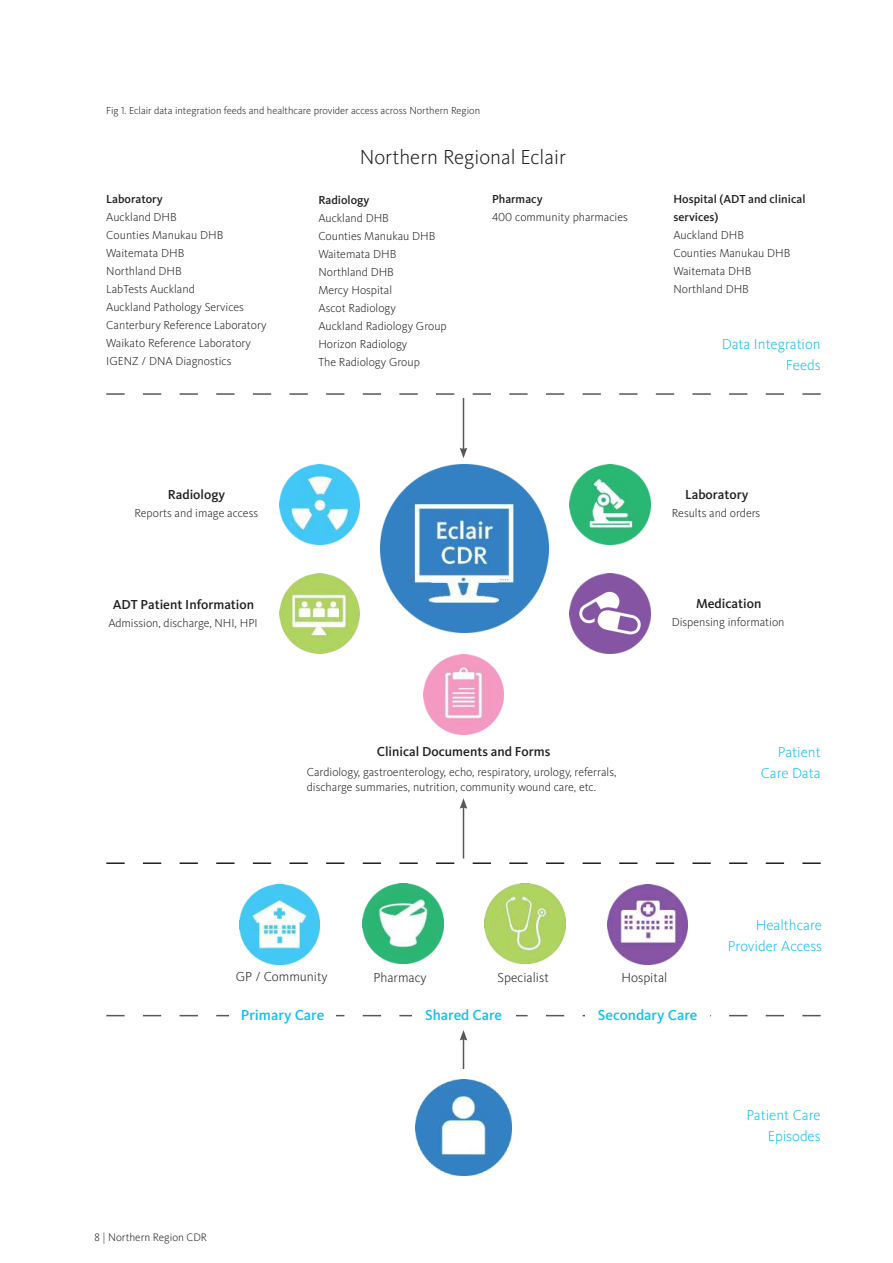
<style>
.page{position:relative;width:893px;height:1263px;background:#fff}
.page>*{position:absolute;margin:0;border:0;box-sizing:border-box;transform-origin:0 0}
.t1{font:300 21px "Kievit Pro";color:#231f20}
.t2{font:300 15px/21px "Kievit Pro";color:#15c0f2;text-align:right}
.t3{font:500 15px "Kievit Pro";color:#15c0f2}
.t4{font:500 13.5px "Kievit Pro";color:#231f20}
.t5{font:300 13.5px "Kievit Pro";color:#231f20}
.t6{font:300 12px/18px "Kievit Pro";color:#231f20}
.t7{font:500 12px/18px "Kievit Pro";color:#231f20}
.t8{font:300 11.25px "Kievit Pro";color:#231f20}
.t9{font:300 10.5px "Kievit Pro";color:#231f20}
</style>
<div class="page">
<svg style="left:106px;top:1015px;width:715px;height:1px"></svg>
<hr style="left:463px;top:398px;width:1px;height:52px;background:#57585a">
<svg style="left:460px;top:448px;width:7px;height:10px"></svg>
<img style="left:423px;top:654px;width:81px;height:81px">
<img style="left:381px;top:465px;width:167px;height:167px">
<img style="left:570px;top:464px;width:80px;height:81px">
<img style="left:570px;top:574px;width:80px;height:80px">
<img style="left:279px;top:574px;width:81px;height:80px">
<img style="left:279px;top:464px;width:81px;height:81px">
<div style="left:230px;top:1009px;width:106px;height:18px;background:#fff"></div>
<div style="left:586px;top:1008px;width:124px;height:20px;background:#fff"></div>
<div style="left:412px;top:1009px;width:103px;height:18px;background:#fff"></div>
<img style="left:239px;top:884px;width:81px;height:80px">
<img style="left:415px;top:1079px;width:97px;height:97px">
<img style="left:607px;top:884px;width:81px;height:80px">
<img style="left:363px;top:884px;width:80px;height:80px">
<img style="left:485px;top:884px;width:80px;height:80px">
<hr style="left:463px;top:806px;width:1px;height:52px;background:#57585a">
<svg style="left:460px;top:798px;width:7px;height:11px"></svg>
<svg style="left:106px;top:393px;width:715px;height:2px"></svg>
<svg style="left:106px;top:862px;width:715px;height:2px"></svg>
<hr style="left:463px;top:1038px;width:1px;height:31px;background:#57585a">
<svg style="left:460px;top:1030px;width:7px;height:10px"></svg>
<p class="t9" style="left:106px;top:105px;width:375px">Fig 1. Eclair data integration feeds and healthcare provider access across Northern Region</p>
<h1 class="t1" style="left:360px;top:144px;width:208px">Northern Regional Eclair</h1>
<p class="t7" style="left:106px;top:190px;width:58px">Laboratory</p>
<p class="t6" style="left:106px;top:208px;width:162px">Auckland DHB<br>Counties Manukau DHB<br>Waitemata DHB<br>Northland DHB<br>LabTests Auckland<br>Auckland Pathology Services<br>Canterbury Reference Laboratory<br>Waikato Reference Laboratory<br>IGENZ / DNA Diagnostics</p>
<p class="t7" style="left:492px;top:190px;width:52px">Pharmacy</p>
<p class="t6" style="left:492px;top:208px;width:137px">400 community pharmacies</p>
<p class="t7" style="left:318px;top:190px;width:53px">Radiology</p>
<p class="t6" style="left:318px;top:209px;width:130px">Auckland DHB<br>Counties Manukau DHB<br>Waitemata DHB<br>Northland DHB<br>Mercy Hospital<br>Ascot Radiology<br>Auckland Radiology Group<br>Horizon Radiology<br>The Radiology Group</p>
<p class="t7" style="left:673px;top:190px;width:134px">Hospital (ADT and clinical services)</p>
<p class="t6" style="left:673px;top:226px;width:119px">Auckland DHB<br>Counties Manukau DHB<br>Waitemata DHB<br>Northland DHB</p>
<p class="t2" style="left:722px;top:334px;width:100px">Data Integration<br>Feeds</p>
<p class="t4" style="left:168px;top:486px;width:59px">Radiology</p>
<p class="t6" style="left:135px;top:504px;width:125px">Reports and image access</p>
<p class="t4" style="left:113px;top:597px;width:143px">ADT Patient Information</p>
<p class="t6" style="left:108px;top:614px;width:151px">Admission, discharge, NHI, HPI</p>
<p class="t4" style="left:377px;top:744px;width:175px">Clinical Documents and Forms</p>
<p class="t6" style="left:307px;top:764px;width:311px;line-height:15px">Cardiology, gastroenterology, echo, respiratory, urology, referrals, discharge summaries, nutrition, community wound care, etc.</p>
<p class="t4" style="left:685px;top:487px;width:65px">Laboratory</p>
<p class="t6" style="left:672px;top:504px;width:90px">Results and orders</p>
<p class="t4" style="left:696px;top:596px;width:67px">Medication</p>
<p class="t6" style="left:672px;top:613px;width:114px">Dispensing information</p>
<p class="t2" style="left:761px;top:742px;width:62px">Patient<br>Care Data</p>
<p class="t2" style="left:728px;top:914px;width:96px">Healthcare<br>Provider Access</p>
<p class="t5" style="left:236px;top:969px;width:93px">GP / Community</p>
<p class="t5" style="left:373px;top:969px;width:55px">Pharmacy</p>
<p class="t5" style="left:498px;top:969px;width:53px">Specialist</p>
<p class="t5" style="left:621px;top:969px;width:47px">Hospital</p>
<p class="t3" style="left:241px;top:1006px;width:85px">Primary Care</p>
<p class="t3" style="left:425px;top:1006px;width:78px">Shared Care</p>
<p class="t3" style="left:598px;top:1005px;width:101px">Secondary Care</p>
<p class="t8" style="left:94px;top:1230px;width:114px">8 | Northern Region CDR</p>
<p class="t2" style="left:746px;top:1104px;width:76px">Patient Care<br>Episodes</p>
</div>
